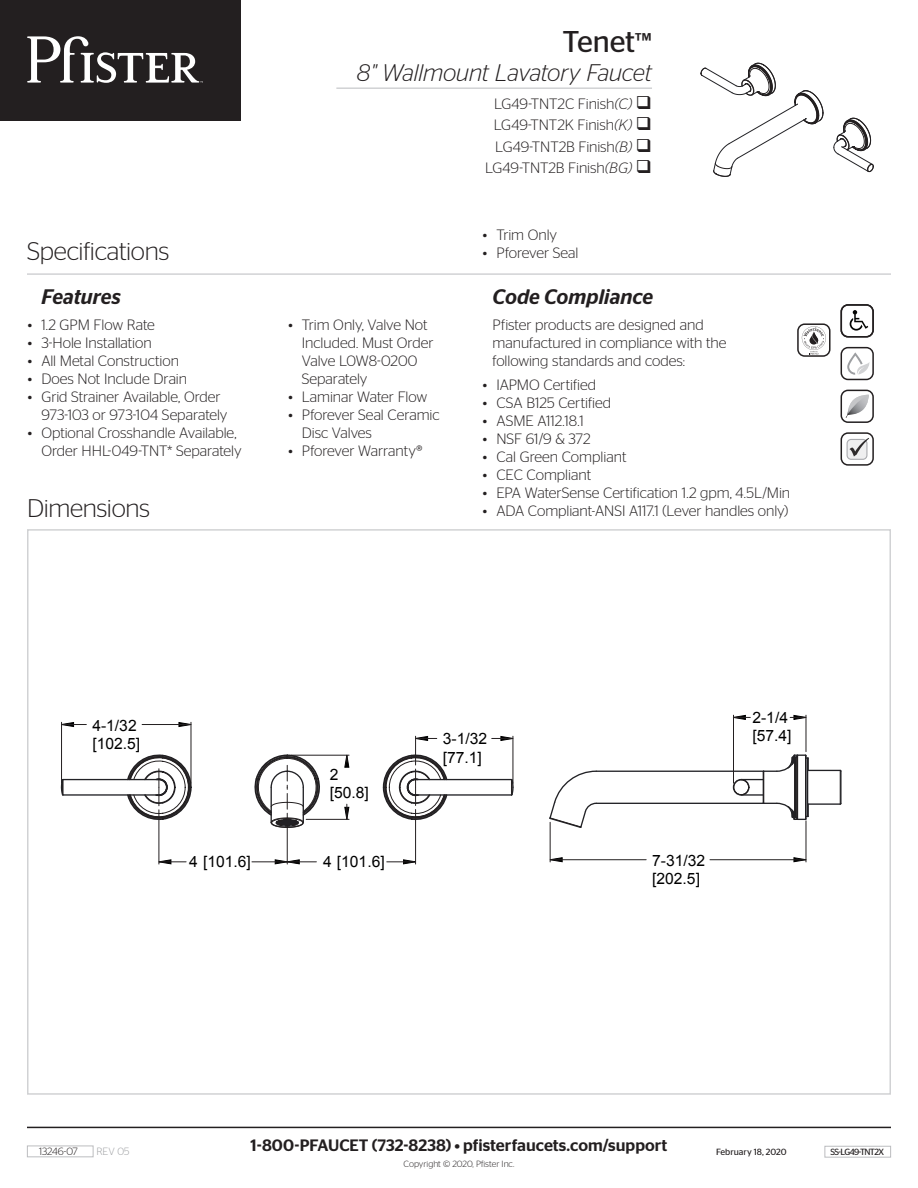
<style>
.page{position:relative;width:918px;height:1188px;background:#fff}
.page>*{position:absolute;margin:0;border:0;box-sizing:border-box;transform-origin:0 0}
.t1{font:30px "Stag Sans";letter-spacing:-.005em;color:#231f20}
.t2{font:300 25.5px "Stag Sans";letter-spacing:-.015em;color:#231f20}
.t3{font:italic 300 24px "Stag Sans";letter-spacing:-.01em;color:#231f20}
.t4{font:italic 500 21px "Stag Sans";color:#231f20}
.t5{font:500 16.5px "Stag Sans";letter-spacing:.005em;color:#231f20}
.t6{font:15.6px/18px "Arial";color:#000}
.t7{font:300 15px/18px "Stag Sans";letter-spacing:-.005em;color:#231f20}
.t8{font:300 10.5px "Stag Sans";letter-spacing:-.005em;color:#231f20}
.t9{font:300 10.5px "Stag Sans";color:#9d9fa2}
.t10{font:300 9px "Stag Sans";color:#231f20}
.t11{font:9px "Stag Sans";letter-spacing:-.015em;color:#231f20}
.t12{font:9px "Stag Sans";letter-spacing:-.08em;color:#231f20}
.s1{font-size:27px}
.s2{font-style:italic}
</style>
<div class="page">
<div style="left:0;top:0;width:241px;height:121px;background:#231f20"></div>
<svg style="left:27px;top:36px;width:176px;height:47px"></svg>
<hr style="left:27px;top:1127px;width:864px;height:1px;background:#231f20">
<hr style="left:27px;top:273px;width:864px;height:2px;background:#d1d2d4">
<hr style="left:336px;top:87px;width:316px;height:2px;background:#d1d2d4">
<svg style="left:833px;top:117px;width:41px;height:56px"></svg>
<svg style="left:700px;top:62px;width:124px;height:115px"></svg>
<svg style="left:841px;top:304px;width:33px;height:34px"></svg>
<svg style="left:841px;top:432px;width:33px;height:34px"></svg>
<svg style="left:841px;top:390px;width:33px;height:33px"></svg>
<svg style="left:841px;top:347px;width:33px;height:33px"></svg>
<svg style="left:275px;top:860px;width:24px;height:4px"></svg>
<svg style="left:179px;top:723px;width:12px;height:4px"></svg>
<hr style="left:416px;top:794px;width:95px;height:2px;background:#222226">
<hr style="left:63px;top:794px;width:96px;height:2px;background:#222226">
<hr style="left:416px;top:779px;width:95px;height:1px;background:#222226">
<hr style="left:63px;top:779px;width:96px;height:1px;background:#222226">
<hr style="left:61px;top:722px;width:1px;height:61px;background:#231f20">
<hr style="left:159px;top:810px;width:1px;height:54px;background:#231f20">
<hr style="left:191px;top:722px;width:1px;height:61px;background:#231f20">
<hr style="left:287px;top:813px;width:1px;height:51px;background:#231f20">
<svg style="left:159px;top:860px;width:27px;height:4px"></svg>
<svg style="left:387px;top:860px;width:28px;height:4px"></svg>
<hr style="left:252px;top:862px;width:64px;height:1px;background:#231f20">
<hr style="left:306px;top:819px;width:43px;height:1px;background:#231f20">
<svg style="left:345px;top:756px;width:4px;height:11px"></svg>
<svg style="left:345px;top:804px;width:4px;height:15px"></svg>
<hr style="left:291px;top:755px;width:58px;height:1px;background:#231f20">
<svg style="left:492px;top:736px;width:21px;height:4px"></svg>
<hr style="left:415px;top:810px;width:1px;height:54px;background:#231f20">
<svg style="left:62px;top:723px;width:24px;height:4px"></svg>
<hr style="left:142px;top:724px;width:49px;height:1px;background:#231f20">
<hr style="left:513px;top:736px;width:1px;height:47px;background:#231f20">
<svg style="left:126px;top:753px;width:66px;height:68px"></svg>
<svg style="left:382px;top:736px;width:66px;height:85px"></svg>
<svg style="left:510px;top:769px;width:4px;height:27px"></svg>
<svg style="left:60px;top:778px;width:4px;height:18px"></svg>
<svg style="left:254px;top:754px;width:68px;height:75px"></svg>
<svg style="left:794px;top:858px;width:12px;height:4px"></svg>
<svg style="left:551px;top:858px;width:11px;height:4px"></svg>
<hr style="left:808px;top:803px;width:32px;height:2px;background:#222226">
<hr style="left:596px;top:803px;width:181px;height:1px;background:#222226">
<hr style="left:741px;top:794px;width:22px;height:2px;background:#222226">
<svg style="left:744px;top:779px;width:19px;height:1px"></svg>
<hr style="left:596px;top:771px;width:181px;height:1px;background:#222226">
<hr style="left:808px;top:770px;width:32px;height:1px;background:#222226">
<hr style="left:763px;top:772px;width:1px;height:31px;background:#222226">
<hr style="left:764px;top:771px;width:1px;height:32px;background:#231f20">
<hr style="left:794px;top:761px;width:1px;height:53px;background:#231f20">
<hr style="left:795px;top:757px;width:1px;height:60px;background:#222226">
<hr style="left:796px;top:756px;width:2px;height:63px;background:#222226">
<hr style="left:797px;top:755px;width:1px;height:64px;background:#231f20">
<hr style="left:805px;top:756px;width:2px;height:63px;background:#222226">
<hr style="left:807px;top:758px;width:1px;height:58px;background:#222226">
<hr style="left:840px;top:771px;width:2px;height:32px;background:#222226">
<svg style="left:549px;top:770px;width:49px;height:59px"></svg>
<div style="left:733px;top:779px;width:17px;height:17px;border:1px solid #222226;border-radius:50%"></div>
<div style="left:734px;top:780px;width:15px;height:15px;border:1px solid #231f20;border-radius:50%"></div>
<svg style="left:776px;top:754px;width:33px;height:19px"></svg>
<svg style="left:776px;top:802px;width:33px;height:19px"></svg>
<hr style="left:550px;top:822px;width:1px;height:40px;background:#231f20">
<hr style="left:550px;top:859px;width:96px;height:1px;background:#231f20">
<hr style="left:710px;top:859px;width:96px;height:1px;background:#231f20">
<svg style="left:734px;top:715px;width:16px;height:4px"></svg>
<svg style="left:790px;top:715px;width:16px;height:4px"></svg>
<hr style="left:733px;top:715px;width:1px;height:68px;background:#231f20">
<hr style="left:806px;top:821px;width:1px;height:41px;background:#231f20">
<hr style="left:806px;top:715px;width:1px;height:37px;background:#231f20">
<svg style="left:797px;top:323px;width:34px;height:34px"></svg>
<div style="left:825px;top:1146px;width:66px;height:12px;border:1px solid #bcbdc0"></div>
<div style="left:27px;top:1146px;width:66px;height:11px;border:1px solid #bcbdc0"></div>
<p class="t1" style="left:563px;top:25px;width:91px">Tenet<span class="s1">™</span></p>
<p class="t3" style="left:357px;top:59px;width:297px">8" Wallmount Lavatory Faucet</p>
<p class="t7" style="left:494px;top:94px;width:159px">LG49-TNT2C Finish<span class="s2">(C)</span> ❑</p>
<p class="t7" style="left:494px;top:116px;width:160px">LG49-TNT2K Finish<span class="s2">(K)</span> ❑</p>
<p class="t7" style="left:495px;top:137px;width:158px">LG49-TNT2B Finish<span class="s2">(B)</span> ❑</p>
<p class="t7" style="left:485px;top:159px;width:168px">LG49-TNT2B Finish<span class="s2">(BG)</span> ❑</p>
<p class="t7" style="left:483px;top:225px;width:76px">• Trim Only</p>
<p class="t7" style="left:483px;top:243px;width:97px">• Pforever Seal</p>
<p class="t2" style="left:27px;top:237px;width:144px">Specifications</p>
<p class="t4" style="left:42px;top:285px;width:81px">Features</p>
<p class="t4" style="left:493px;top:285px;width:162px">Code Compliance</p>
<p class="t7" style="left:28px;top:316px;width:128px">• 1.2 GPM Flow Rate</p>
<p class="t7" style="left:28px;top:334px;width:125px">• 3-Hole Installation</p>
<p class="t7" style="left:28px;top:352px;width:153px">• All Metal Construction</p>
<p class="t7" style="left:28px;top:370px;width:161px">• Does Not Include Drain</p>
<p class="t7" style="left:41px;top:388px;width:188px;text-indent:-14px">• Grid Strainer Available, Order<br>973-103 or 973-104 Separately</p>
<p class="t7" style="left:41px;top:424px;width:202px;text-indent:-14px">• Optional Crosshandle Available,<br>Order HHL-049-TNT* Separately</p>
<p class="t2" style="left:27px;top:494px;width:125px">Dimensions</p>
<p class="t7" style="left:302px;top:316px;width:133px;text-indent:-14px">• Trim Only, Valve Not<br>Included. Must Order<br>Valve L0W8-0200<br>Separately</p>
<p class="t7" style="left:288px;top:388px;width:141px">• Laminar Water Flow</p>
<p class="t7" style="left:302px;top:406px;width:139px;text-indent:-14px">• Pforever Seal Ceramic<br>Disc Valves</p>
<p class="t7" style="left:288px;top:442px;width:136px">• Pforever Warranty®</p>
<p class="t7" style="left:493px;top:316px;width:235px">Pfister products are designed and manufactured in compliance with the following standards and codes:</p>
<p class="t7" style="left:483px;top:376px;width:115px">• IAPMO Certified</p>
<p class="t7" style="left:483px;top:394px;width:130px">• CSA B125 Certified</p>
<p class="t7" style="left:483px;top:412px;width:102px">• ASME A112.18.1</p>
<p class="t7" style="left:483px;top:430px;width:109px">• NSF 61/9 &amp; 372</p>
<p class="t7" style="left:483px;top:448px;width:145px">• Cal Green Compliant</p>
<p class="t7" style="left:483px;top:466px;width:110px">• CEC Compliant</p>
<p class="t7" style="left:483px;top:484px;width:309px">• EPA WaterSense Certification 1.2 gpm, 4.5L/Min</p>
<p class="t7" style="left:483px;top:502px;width:307px">• ADA Compliant-ANSI A117.1 (Lever handles only)</p>
<p class="t6" style="left:98px;top:716px;width:49px">4-1/32 [102.5]</p>
<p class="t6" style="left:92px;top:716px;width:49px">4-1/32 [102.5]</p>
<p class="t6" style="left:335px;top:766px;width:41px">2 [50.8]</p>
<p class="t6" style="left:330px;top:766px;width:41px">2 [50.8]</p>
<p class="t6" style="left:747px;top:709px;width:37px">2-1/4</p>
<p class="t6" style="left:752px;top:709px;width:37px">2-1/4</p>
<p class="t6" style="left:443px;top:730px;width:46px">3-1/32</p>
<p class="t6" style="left:747px;top:727px;width:41px">[57.4]</p>
<p class="t6" style="left:443px;top:748px;width:41px">[77.1]</p>
<p class="t6" style="left:448px;top:730px;width:46px">3-1/32</p>
<p class="t6" style="left:752px;top:727px;width:41px">[57.4]</p>
<p class="t6" style="left:448px;top:748px;width:41px">[77.1]</p>
<p class="t6" style="left:189px;top:852px;width:63px">4 [101.6]</p>
<p class="t6" style="left:323px;top:852px;width:63px">4 [101.6]</p>
<p class="t6" style="left:195px;top:852px;width:63px">4 [101.6]</p>
<p class="t6" style="left:328px;top:852px;width:63px">4 [101.6]</p>
<p class="t6" style="left:647px;top:851px;width:55px">7-31/32 [202.5]</p>
<p class="t6" style="left:652px;top:851px;width:55px">7-31/32 [202.5]</p>
<p class="t8" style="left:39px;top:1146px;width:40px">13246-07</p>
<p class="t9" style="left:96px;top:1146px;width:35px">REV 05</p>
<p class="t5" style="left:251px;top:1136px;width:418px">1-800-PFAUCET (732-8238) • pfisterfaucets.com/support</p>
<p class="t10" style="left:404px;top:1159px;width:112px">Copyright © 2020, Pfister Inc.</p>
<p class="t11" style="left:716px;top:1147px;width:72px">February 18, 2020</p>
<p class="t12" style="left:831px;top:1147px;width:55px">SS-LG49-TNT2X</p>
</div>
